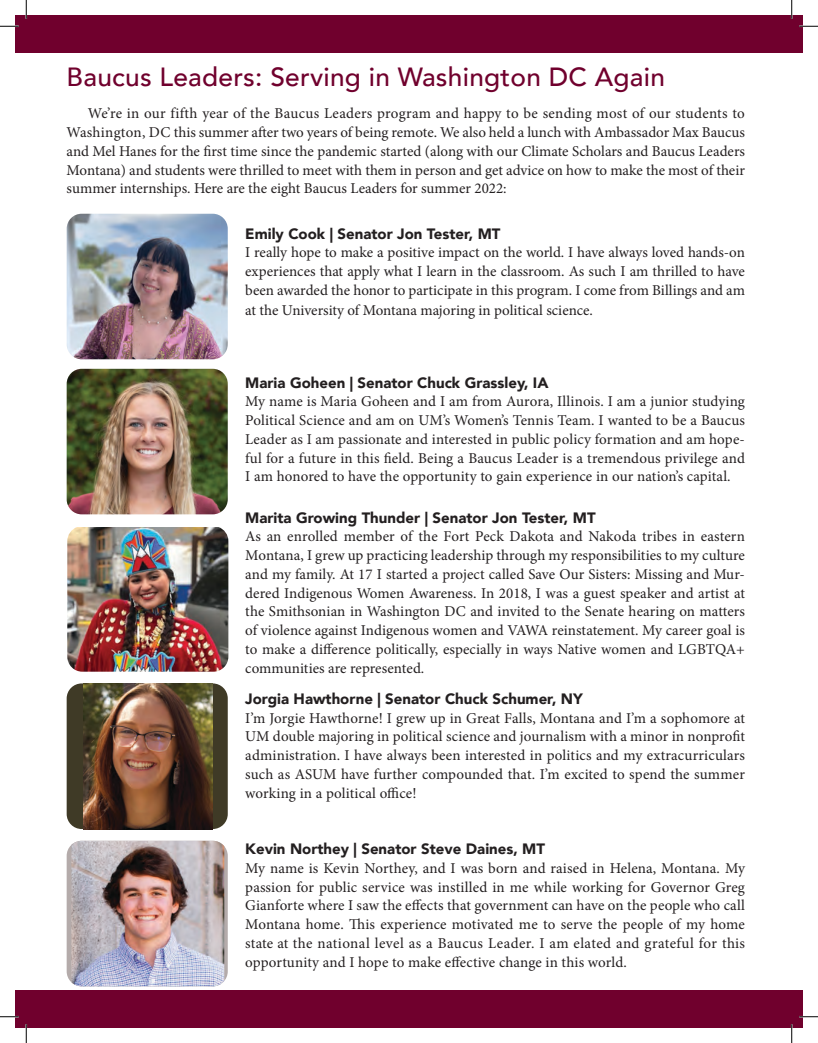
<style>
.page{position:relative;width:818px;height:1043px;background:#fff}
.page>*{position:absolute;margin:0;border:0;box-sizing:border-box;transform-origin:0 0}
.t1{font:500 26.25px "Avenir";letter-spacing:.01em;color:#70002d}
.t2{font:15px/18.8px "Minion Pro";color:#231f20;text-align:justify}
.t3{font:900 15px "Avenir";color:#231f20}
</style>
<div class="page">
<img style="left:67px;top:214px;width:161px;height:145px">
<img style="left:67px;top:369px;width:161px;height:145px">
<img style="left:67px;top:527px;width:161px;height:144px">
<div style="left:67px;top:840px;width:161px;height:146px;background:#b4abaa;border-radius:15px"></div>
<img style="left:71px;top:840px;width:153px;height:146px">
<div style="left:67px;top:683px;width:161px;height:146px;background:#3f3a26;border-radius:15px"></div>
<img style="left:83px;top:683px;width:129px;height:146px">
<div style="left:15px;top:15px;width:787px;height:38px;background:#70002d"></div>
<div style="left:15px;top:990px;width:787px;height:38px;background:#70002d"></div>
<svg style="left:0;top:25px;width:19px;height:2px"></svg>
<svg style="left:799px;top:25px;width:19px;height:2px"></svg>
<svg style="left:0;top:1015px;width:19px;height:2px"></svg>
<svg style="left:799px;top:1015px;width:19px;height:2px"></svg>
<svg style="left:25px;top:0;width:2px;height:19px"></svg>
<svg style="left:25px;top:1024px;width:2px;height:18px"></svg>
<svg style="left:790px;top:0;width:2px;height:19px"></svg>
<svg style="left:790px;top:1024px;width:2px;height:18px"></svg>
<h1 class="t1" style="left:67px;top:54px;width:599px">Baucus Leaders: Serving in Washington DC Again</h1>
<p class="t2" style="left:67px;top:104px;width:679px;text-indent:21px">We’re in our fifth year of the Baucus Leaders program and happy to be sending most of our students to Washington, DC this summer after two years of being remote. We also held a lunch with Ambassador Max Baucus and Mel Hanes for the first time since the pandemic started (along with our Climate Scholars and Baucus Leaders Montana) and students were thrilled to meet with them in person and get advice on how to make the most of their summer internships. Here are the eight Baucus Leaders for summer 2022:</p>
<p class="t3" style="left:245px;top:221px;width:257px">Emily Cook | Senator Jon Tester, MT</p>
<p class="t2" style="left:245px;top:243px;width:501px;line-height:19.1px">I really hope to make a positive impact on the world. I have always loved hands-on experiences that apply what I learn in the classroom. As such I am thrilled to have been awarded the honor to participate in this program. I come from Billings and am at the University of Montana majoring in political science.</p>
<p class="t3" style="left:245px;top:369px;width:304px">Maria Goheen | Senator Chuck Grassley, IA</p>
<p class="t2" style="left:245px;top:392px;width:501px">My name is Maria Goheen and I am from Aurora, Illinois. I am a junior studying Political Science and am on UM’s Women’s Tennis Team. I wanted to be a Baucus Leader as I am passionate and interested in public policy formation and am hope&shy;ful for a future in this field. Being a Baucus Leader is a tremendous privilege and I am honored to have the opportunity to gain experience in our nation’s capital.</p>
<p class="t3" style="left:245px;top:504px;width:352px">Marita Growing Thunder | Senator Jon Tester, MT</p>
<p class="t2" style="left:245px;top:527px;width:501px">As an enrolled member of the Fort Peck Dakota and Nakoda tribes in eastern Montana, I grew up practicing leadership through my responsibilities to my culture and my family. At 17 I started a project called Save Our Sisters: Missing and Mur&shy;dered Indigenous Women Awareness. In 2018, I was a guest speaker and artist at the Smithsonian in Washington DC and invited to the Senate hearing on matters of violence against Indigenous women and VAWA reinstatement. My career goal is to make a difference politically, especially in ways Native women and LGBTQA+ communities are represented.</p>
<p class="t3" style="left:245px;top:686px;width:339px">Jorgia Hawthorne | Senator Chuck Schumer, NY</p>
<p class="t2" style="left:245px;top:708px;width:501px">I’m Jorgie Hawthorne! I grew up in Great Falls, Montana and I’m a sophomore at UM double majoring in political science and journalism with a minor in nonprofit administration. I have always been interested in politics and my extracurriculars such as ASUM have further compounded that. I’m excited to spend the summer working in a political office!</p>
<p class="t3" style="left:245px;top:836px;width:301px">Kevin Northey | Senator Steve Daines, MT</p>
<p class="t2" style="left:245px;top:858px;width:501px">My name is Kevin Northey, and I was born and raised in Helena, Montana. My passion for public service was instilled in me while working for Governor Greg Gianforte where I saw the effects that government can have on the people who call Montana home. This experience motivated me to serve the people of my home state at the national level as a Baucus Leader. I am elated and grateful for this opportunity and I hope to make effective change in this world.</p>
</div>
